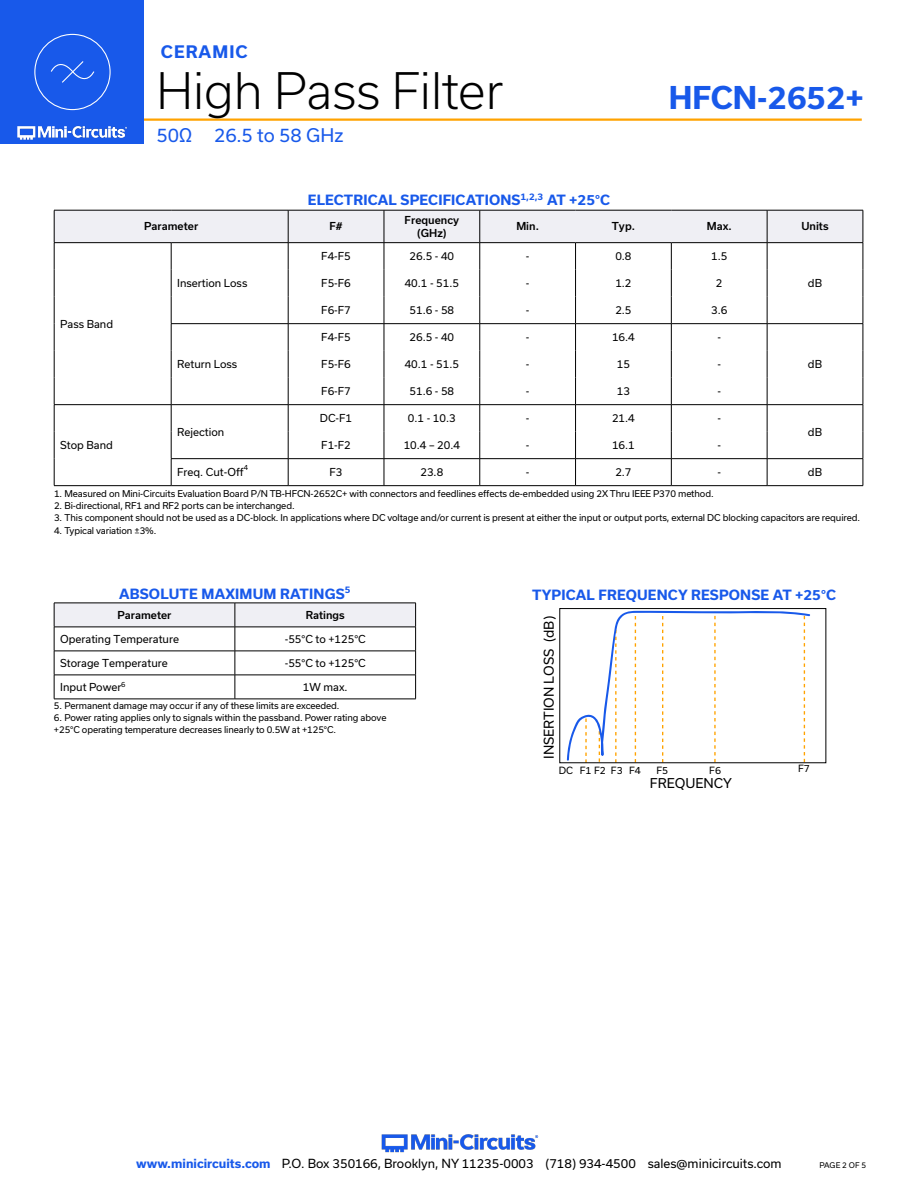
<style>
.page{position:relative;width:918px;height:1188px;background:#fff}
.page>*{position:absolute;margin:0;border:0;box-sizing:border-box;transform-origin:0 0}
.t1{font:300 48px "Usual";color:#000}
.t2{font:700 30px "Usual";color:#1859ea}
.t3{font:18px "Usual";color:#1859ea}
.t4{font:700 16.5px "Usual";letter-spacing:.065em;color:#1859ea}
.Blue_Headers{font:700 13.5px "Usual";letter-spacing:.015em;color:#1859ea}
.t5{font:12.9px "Usual";color:#000}
.t6{font:12px "Usual";color:#000}
.Table_Body_Center{font:10.5px "Usual";color:#000}
.Table_Body_Left_Just{font:10.5px "Usual";color:#000}
.Table_Header_Center{font:500 10.5px "Usual";color:#000}
.t7{font:9.6px "Usual";letter-spacing:-.005em;color:#000}
.Notes{font:9px "Usual";letter-spacing:-.01em;color:#000}
.t8{font:7.5px "Usual";color:#000}
.Table_Body_Left_Just-2{font:6.9px "Usual";color:#000}
.s1{font-weight:700;color:#1859ea}
</style>
<div class="page">
<img style="left:381px;top:1134px;width:158px;height:19px">
<hr style="left:129px;top:118px;width:733px;height:3px;background:#ffa300">
<div style="left:0;top:0;width:144px;height:144px;background:#1859ea"></div>
<img style="left:17px;top:120px;width:128px;height:20px">
<svg style="left:54px;top:603px;width:362px;height:96px"></svg>
<hr style="left:54px;top:699px;width:181px;height:1px;background:#000">
<hr style="left:235px;top:699px;width:181px;height:1px;background:#000">
<div style="left:34px;top:34px;width:77px;height:76px;border:1px solid #fff;border-radius:50%"></div>
<svg style="left:50px;top:61px;width:45px;height:22px"></svg>
<hr style="left:767px;top:485px;width:96px;height:1px;background:#000">
<hr style="left:54px;top:485px;width:117px;height:1px;background:#000">
<hr style="left:288px;top:485px;width:96px;height:1px;background:#000">
<svg style="left:54px;top:210px;width:810px;height:275px"></svg>
<hr style="left:171px;top:485px;width:117px;height:1px;background:#000">
<hr style="left:171px;top:458px;width:117px;height:1px;background:#000">
<hr style="left:767px;top:458px;width:96px;height:1px;background:#000">
<hr style="left:288px;top:458px;width:96px;height:1px;background:#000">
<hr style="left:384px;top:485px;width:96px;height:1px;background:#000">
<hr style="left:480px;top:485px;width:96px;height:1px;background:#000">
<hr style="left:576px;top:485px;width:95px;height:1px;background:#000">
<hr style="left:671px;top:485px;width:96px;height:1px;background:#000">
<svg style="left:567px;top:610px;width:244px;height:154px"></svg>
<div style="left:560px;top:608px;width:266px;height:155px;border:1px solid #000"></div>
<h3 class="t4" style="left:161px;top:42px;width:88px">CERAMIC</h3>
<h1 class="t1" style="left:156px;top:63px;width:348px">High Pass Filter</h1>
<h3 class="t3" style="left:156px;top:125px;width:189px">50Ω 26.5 to 58 GHz</h3>
<p class="Blue_Headers" style="left:308px;top:192px;width:304px">ELECTRICAL SPECIFICATIONS<sup>1,2,3</sup> AT +25°C</p>
<h2 class="t2" style="left:669px;top:80px;width:197px">HFCN-2652+</h2>
<p class="Table_Header_Center" style="left:144px;top:220px;width:56px">Parameter</p>
<p class="Table_Header_Center" style="left:329px;top:220px;width:15px">F#</p>
<p class="Table_Header_Center" style="left:405px;top:214px;width:56px">Frequency</p>
<p class="Table_Header_Center" style="left:417px;top:227px;width:31px">(GHz)</p>
<p class="Table_Header_Center" style="left:516px;top:220px;width:24px">Min.</p>
<p class="Table_Header_Center" style="left:612px;top:220px;width:25px">Typ.</p>
<p class="Table_Header_Center" style="left:707px;top:220px;width:26px">Max.</p>
<p class="Table_Header_Center" style="left:801px;top:220px;width:29px">Units</p>
<p class="Table_Body_Left_Just" style="left:60px;top:318px;width:54px">Pass Band</p>
<p class="Table_Body_Left_Just" style="left:60px;top:439px;width:54px">Stop Band</p>
<p class="Table_Body_Left_Just" style="left:177px;top:277px;width:72px">Insertion Loss</p>
<p class="Table_Body_Left_Just" style="left:177px;top:358px;width:62px">Return Loss</p>
<p class="Table_Body_Left_Just" style="left:177px;top:426px;width:49px">Rejection</p>
<p class="Table_Body_Center" style="left:321px;top:250px;width:31px">F4-F5</p>
<p class="Table_Body_Center" style="left:409px;top:250px;width:46px">26.5 - 40</p>
<p class="Table_Body_Center" style="left:526px;top:250px;width:5px">-</p>
<p class="Table_Body_Center" style="left:615px;top:250px;width:18px">0.8</p>
<p class="Table_Body_Center" style="left:711px;top:250px;width:18px">1.5</p>
<p class="Table_Body_Center" style="left:321px;top:277px;width:31px">F5-F6</p>
<p class="Table_Body_Center" style="left:405px;top:277px;width:56px">40.1 - 51.5</p>
<p class="Table_Body_Center" style="left:526px;top:277px;width:5px">-</p>
<p class="Table_Body_Center" style="left:615px;top:277px;width:18px">1.2</p>
<p class="Table_Body_Center" style="left:716px;top:277px;width:8px">2</p>
<p class="Table_Body_Center" style="left:808px;top:277px;width:16px">dB</p>
<p class="Table_Body_Center" style="left:321px;top:304px;width:31px">F6-F7</p>
<p class="Table_Body_Center" style="left:409px;top:304px;width:46px">51.6 - 58</p>
<p class="Table_Body_Center" style="left:526px;top:304px;width:5px">-</p>
<p class="Table_Body_Center" style="left:615px;top:304px;width:18px">2.5</p>
<p class="Table_Body_Center" style="left:711px;top:304px;width:18px">3.6</p>
<p class="Table_Body_Center" style="left:321px;top:331px;width:31px">F4-F5</p>
<p class="Table_Body_Center" style="left:409px;top:331px;width:46px">26.5 - 40</p>
<p class="Table_Body_Center" style="left:526px;top:331px;width:5px">-</p>
<p class="Table_Body_Center" style="left:612px;top:331px;width:24px">16.4</p>
<p class="Table_Body_Center" style="left:717px;top:331px;width:5px">-</p>
<p class="Table_Body_Center" style="left:321px;top:358px;width:31px">F5-F6</p>
<p class="Table_Body_Center" style="left:405px;top:358px;width:56px">40.1 - 51.5</p>
<p class="Table_Body_Center" style="left:526px;top:358px;width:5px">-</p>
<p class="Table_Body_Center" style="left:617px;top:358px;width:15px">15</p>
<p class="Table_Body_Center" style="left:717px;top:358px;width:5px">-</p>
<p class="Table_Body_Center" style="left:808px;top:358px;width:16px">dB</p>
<p class="Table_Body_Center" style="left:321px;top:385px;width:31px">F6-F7</p>
<p class="Table_Body_Center" style="left:409px;top:385px;width:46px">51.6 - 58</p>
<p class="Table_Body_Center" style="left:526px;top:385px;width:5px">-</p>
<p class="Table_Body_Center" style="left:617px;top:385px;width:15px">13</p>
<p class="Table_Body_Center" style="left:717px;top:385px;width:5px">-</p>
<p class="Table_Body_Center" style="left:320px;top:412px;width:34px">DC-F1</p>
<p class="Table_Body_Center" style="left:408px;top:412px;width:49px">0.1 - 10.3</p>
<p class="Table_Body_Center" style="left:526px;top:412px;width:5px">-</p>
<p class="Table_Body_Center" style="left:612px;top:412px;width:24px">21.4</p>
<p class="Table_Body_Center" style="left:717px;top:412px;width:5px">-</p>
<p class="Table_Body_Center" style="left:321px;top:439px;width:31px">F1-F2</p>
<p class="Table_Body_Center" style="left:404px;top:439px;width:58px">10.4 – 20.4</p>
<p class="Table_Body_Center" style="left:526px;top:439px;width:5px">-</p>
<p class="Table_Body_Center" style="left:612px;top:439px;width:24px">16.1</p>
<p class="Table_Body_Center" style="left:717px;top:439px;width:5px">-</p>
<p class="Table_Body_Center" style="left:808px;top:426px;width:16px">dB</p>
<p class="Table_Body_Left_Just-2" style="left:244px;top:464px;width:6px">4</p>
<p class="Table_Body_Left_Just" style="left:177px;top:466px;width:68px">Freq. Cut-Off</p>
<p class="Table_Body_Center" style="left:330px;top:466px;width:14px">F3</p>
<p class="Table_Body_Center" style="left:420px;top:466px;width:24px">23.8</p>
<p class="Table_Body_Center" style="left:526px;top:466px;width:5px">-</p>
<p class="Table_Body_Center" style="left:615px;top:466px;width:18px">2.7</p>
<p class="Table_Body_Center" style="left:717px;top:466px;width:5px">-</p>
<p class="Table_Body_Center" style="left:808px;top:466px;width:16px">dB</p>
<p class="Notes" style="left:54px;top:488px;width:661px">1. Measured on Mini-Circuits Evaluation Board P/N TB-HFCN-2652C+ with connectors and feedlines effects de-embedded using 2X Thru IEEE P370 method.</p>
<p class="Notes" style="left:54px;top:500px;width:242px">2. Bi-directional, RF1 and RF2 ports can be interchanged.</p>
<p class="Notes" style="left:54px;top:513px;width:808px">3. This component should not be used as a DC-block. In applications where DC voltage and/or current is present at either the input or output ports, external DC blocking capacitors are required.</p>
<p class="Notes" style="left:54px;top:525px;width:104px">4. Typical variation ±3%.</p>
<p class="Blue_Headers" style="left:119px;top:586px;width:233px">ABSOLUTE MAXIMUM RATINGS<sup>5</sup></p>
<p class="Table_Header_Center" style="left:117px;top:609px;width:56px">Parameter</p>
<p class="Table_Header_Center" style="left:306px;top:609px;width:41px">Ratings</p>
<p class="Table_Body_Left_Just" style="left:60px;top:633px;width:120px">Operating Temperature</p>
<p class="Table_Body_Center" style="left:285px;top:633px;width:83px">-55°C to +125°C</p>
<p class="Table_Body_Left_Just" style="left:60px;top:657px;width:109px">Storage Temperature</p>
<p class="Table_Body_Center" style="left:285px;top:657px;width:83px">-55°C to +125°C</p>
<p class="Table_Body_Left_Just" style="left:60px;top:681px;width:67px">Input Power<sup>6</sup></p>
<p class="Table_Body_Center" style="left:303px;top:681px;width:46px">1W max.</p>
<p class="Notes" style="left:54px;top:700px;width:287px">5. Permanent damage may occur if any of these limits are exceeded.</p>
<p class="Notes" style="left:54px;top:712px;width:334px">6. Power rating applies only to signals within the passband. Power rating above</p>
<p class="Notes" style="left:54px;top:725px;width:284px">+25°C operating temperature decreases linearly to 0.5W at +125°C.</p>
<p class="Blue_Headers" style="left:532px;top:587px;width:305px">TYPICAL FREQUENCY RESPONSE AT +25°C</p>
<p class="t5" style="left:541px;top:759px;width:144px;rotate:-90deg">INSERTION LOSS (dB)</p>
<p class="t7" style="left:559px;top:765px;width:83px">DC F1 F2 F3 F4</p>
<p class="t7" style="left:656px;top:765px;width:13px">F5</p>
<p class="t7" style="left:709px;top:765px;width:13px">F6</p>
<p class="t7" style="left:798px;top:763px;width:13px">F7</p>
<p class="t5" style="left:650px;top:776px;width:83px">FREQUENCY</p>
<h3 class="t6" style="left:136px;top:1157px;width:647px"><span class="s1">www.minicircuits.com</span> P.O. Box 350166, Brooklyn, NY 11235-0003 (718) 934-4500 sales@minicircuits.com</h3>
<p class="t8" style="left:819px;top:1161px;width:48px">PAGE 2 OF 5</p>
</div>
